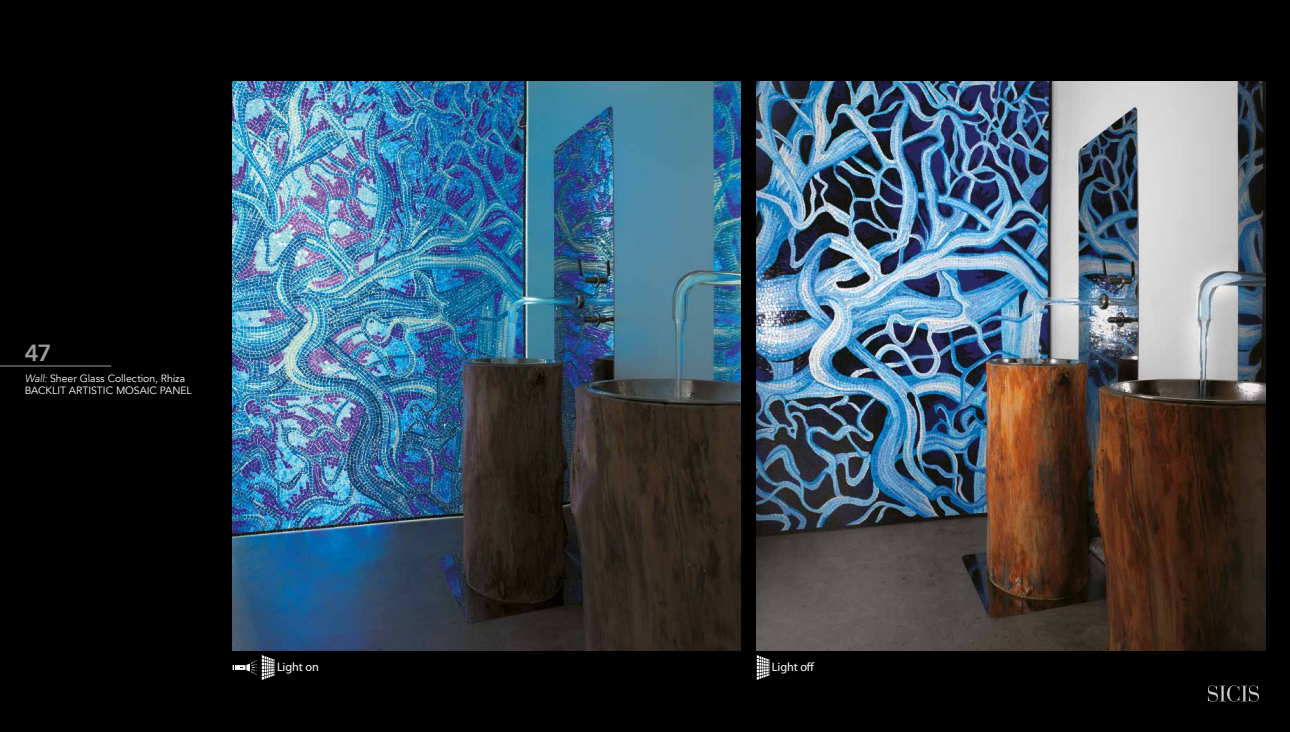
<style>
.page{position:relative;width:1290px;height:732px;background:#000}
.page>*{position:absolute;margin:0;border:0;box-sizing:border-box;transform-origin:0 0}
.t1{font:600 23.28px "Avenir Next";color:#9d9d9c}
.t2{font:12.25px "Myriad Pro";letter-spacing:-.01em;color:#fff}
.t3{font:10.5px/12.6px "Avenir";letter-spacing:-.005em;color:#fff}
.s1{font-weight:300;font-style:italic}
</style>
<div class="page">
<img style="left:757px;top:82px;width:508px;height:568px">
<img style="left:233px;top:82px;width:508px;height:568px">
<svg style="left:1208px;top:685px;width:51px;height:17px"></svg>
<svg style="left:757px;top:655px;width:12px;height:25px"></svg>
<svg style="left:233px;top:655px;width:41px;height:25px"></svg>
<hr style="left:0;top:366px;width:111px;height:1px;background:#9d9d9c">
<h1 class="t1" style="left:25px;top:333px;width:28px">47</h1>
<p class="t3" style="left:25px;top:372px;width:168px"><span class="s1">Wall:</span> Sheer Glass Collection, Rhiza<br>BACKLIT ARTISTIC MOSAIC PANEL</p>
<p class="t2" style="left:277px;top:660px;width:43px">Light on</p>
<p class="t2" style="left:772px;top:660px;width:44px">Light off</p>
</div>
